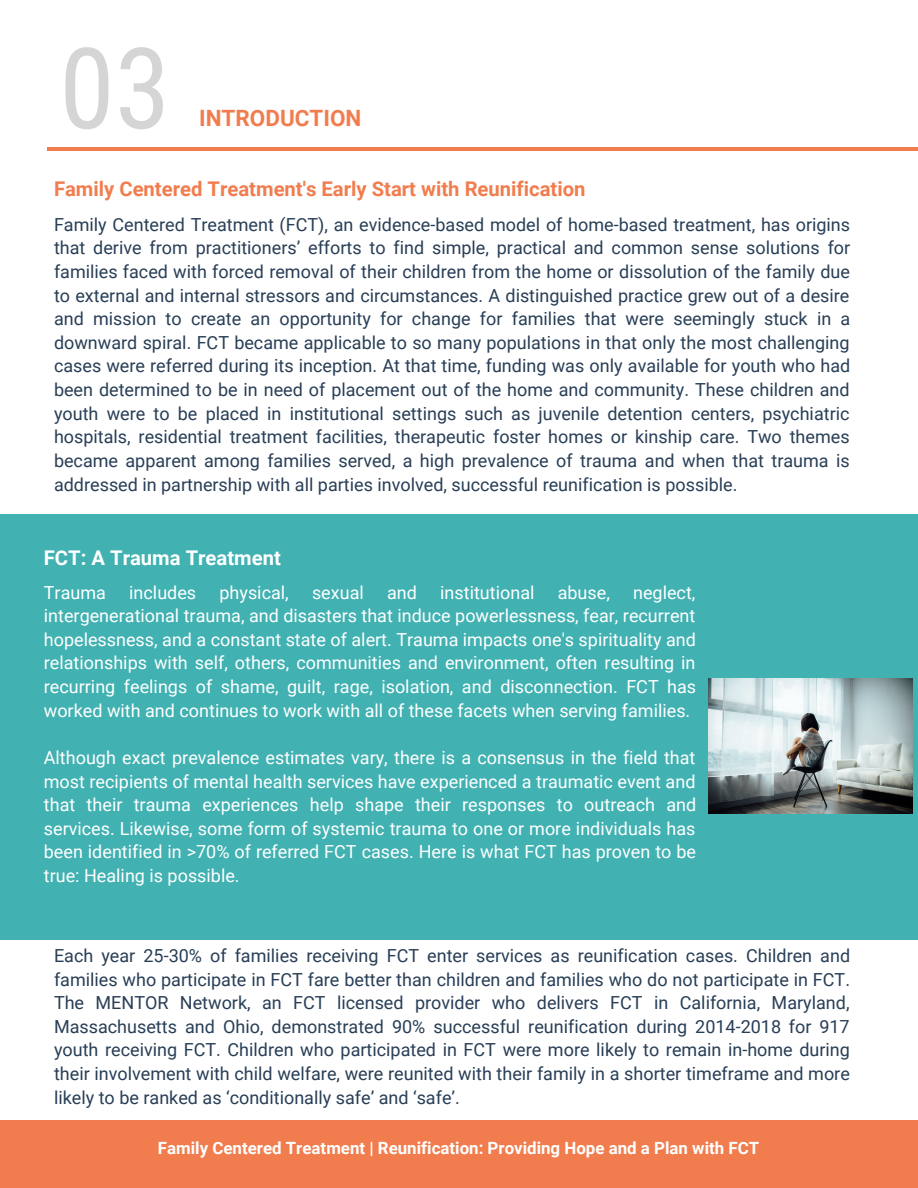
<style>
.page{position:relative;width:918px;height:1188px;background:#fff}
.page>*{position:absolute;margin:0;border:0;box-sizing:border-box;transform-origin:0 0}
.t1{font:112.5px "Roboto Condensed";color:#d5d5d5}
.t2{font:700 22.5px "Roboto";color:#f17d4e}
.t3{font:700 20.25px "Roboto";color:#f17d4e}
.t4{font:700 20.25px "Roboto";color:#fff}
.t5{font:18px/23.7px "Roboto";color:#283e56;text-align:justify}
.t6{font:18px/23.7px "Roboto";color:#fff;text-align:justify}
.t7{font:700 16.8px "Roboto";color:#fff}
</style>
<div class="page">
<div style="left:0;top:514px;width:918px;height:425px;background:#41b1b2"></div>
<hr style="left:47px;top:147px;width:871px;height:4px;background:#f17d4e">
<div style="left:0;top:1120px;width:918px;height:68px;background:#f17d4e"></div>
<img style="left:709px;top:678px;width:203px;height:135px">
<h1 class="t1" style="left:59px;top:9px;width:113px">03</h1>
<p class="t2" style="left:199px;top:102px;width:164px">INTRODUCTION</p>
<p class="t3" style="left:54px;top:174px;width:533px">Family Centered Treatment's Early Start with Reunification</p>
<p class="t5" style="left:54px;top:212px;width:798px">Family Centered Treatment (FCT), an evidence-based model of home-based treatment, has origins that derive from practitioners’ efforts to find simple, practical and common sense solutions for families faced with forced removal of their children from the home or dissolution of the family due to external and internal stressors and circumstances. A distinguished practice grew out of a desire and mission to create an opportunity for change for families that were seemingly stuck in a downward spiral. FCT became applicable to so many populations in that only the most challenging cases were referred during its inception. At that time, funding was only available for youth who had been determined to be in need of placement out of the home and community. These children and youth were to be placed in institutional settings such as juvenile detention centers, psychiatric hospitals, residential treatment facilities, therapeutic foster homes or kinship care. Two themes became apparent among families served, a high prevalence of trauma and when that trauma is addressed in partnership with all parties involved, successful reunification is possible.</p>
<p class="t4" style="left:44px;top:543px;width:239px">FCT: A Trauma Treatment</p>
<p class="t6" style="left:44px;top:580px;width:64px">Trauma</p>
<p class="t6" style="left:129px;top:580px;width:68px">includes</p>
<p class="t6" style="left:219px;top:580px;width:71px">physical,</p>
<p class="t6" style="left:312px;top:580px;width:53px">sexual</p>
<p class="t6" style="left:387px;top:580px;width:31px">and</p>
<p class="t6" style="left:440px;top:580px;width:96px">institutional</p>
<p class="t6" style="left:558px;top:580px;width:54px">abuse,</p>
<p class="t6" style="left:44px;top:580px;width:654px;text-indent:589px">neglect, intergenerational trauma, and disasters that induce powerlessness, fear, recurrent hopelessness, and a constant state of alert. Trauma impacts one's spirituality and relationships with self, others, communities and environment, often resulting in recurring feelings of shame, guilt, rage, isolation, and disconnection. FCT has worked with and continues to work with all of these facets when serving families.</p>
<p class="t6" style="left:44px;top:745px;width:654px">Although exact prevalence estimates vary, there is a consensus in the field that most recipients of mental health services have experienced a traumatic event and that their trauma experiences help shape their responses to outreach and services. Likewise, some form of systemic trauma to one or more individuals has been identified in &gt;70% of referred FCT cases. Here is what FCT has proven to be true: Healing is possible.</p>
<p class="t5" style="left:54px;top:943px;width:798px">Each year 25-30% of families receiving FCT enter services as reunification cases. Children and families who participate in FCT fare better than children and families who do not participate in FCT.<br>The MENTOR Network, an FCT licensed provider who delivers FCT in California, Maryland, Massachusetts and Ohio, demonstrated 90% successful reunification during 2014-2018 for 917 youth receiving FCT. Children who participated in FCT were more likely to remain in-home during their involvement with child welfare, were reunited with their family in a shorter timeframe and more likely to be ranked as ‘conditionally safe’ and ‘safe’.</p>
<p class="t7" style="left:158px;top:1137px;width:603px">Family Centered Treatment | Reunification: Providing Hope and a Plan with FCT</p>
</div>
